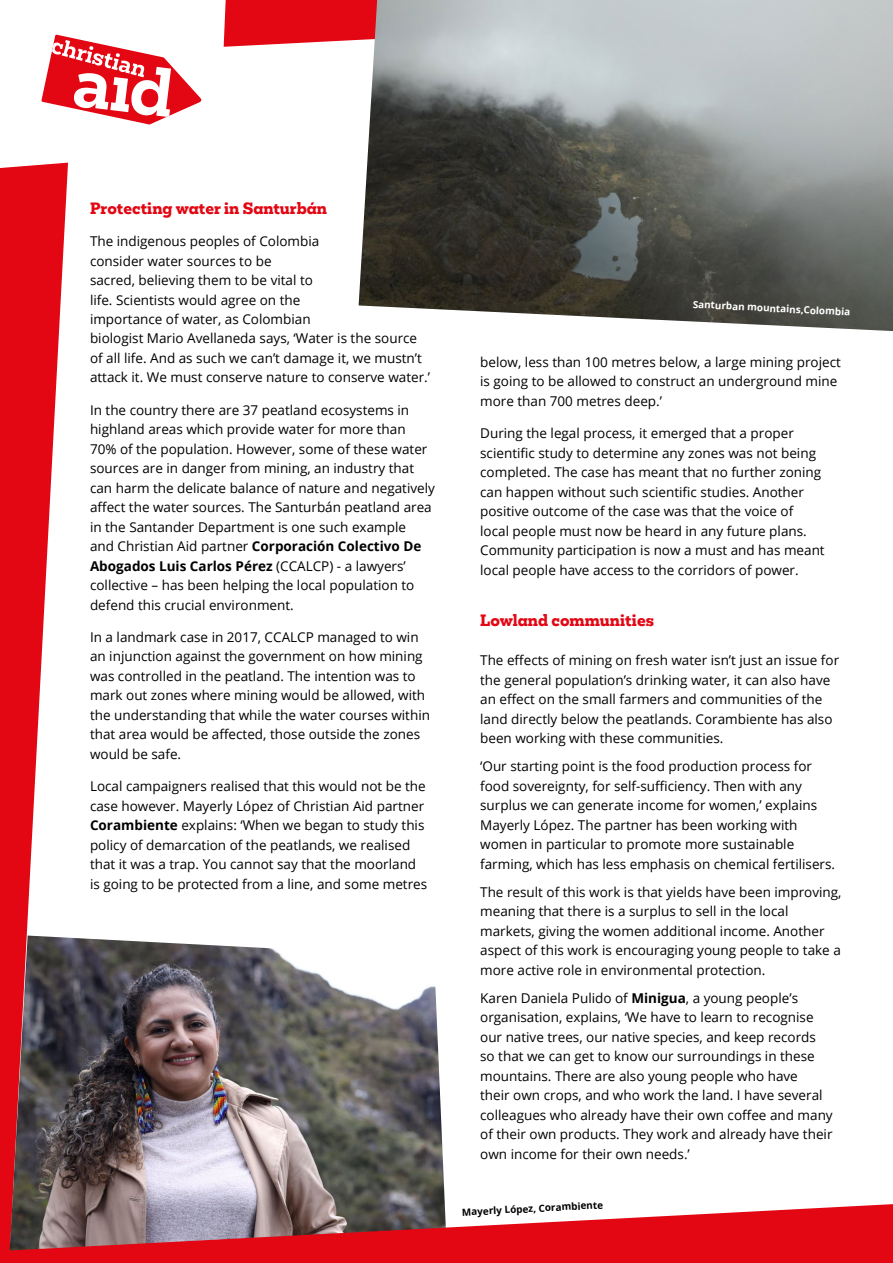
<style>
.page{position:relative;width:893px;height:1263px;background:#fff}
.page>*{position:absolute;margin:0;border:0;box-sizing:border-box;transform-origin:0 0}
.t1{font:800 15px "Mokoko";color:#e30613}
.t2{font:13.5px/19.5px "Open Sans";color:#000}
.t3{font:700 9.9px "Open Sans";color:#fff}
.t4{font:700 9.9px "Open Sans";color:#000}
.s1{font-weight:700}
</style>
<div class="page">
<svg style="left:41px;top:0;width:318px;height:163px"></svg>
<svg style="left:0;top:163px;width:68px;height:1041px;fill:#e30613"></svg>
<img style="left:359px;top:0;width:534px;height:331px">
<img style="left:9px;top:935px;width:436px;height:269px">
<svg style="left:0;top:1204px;width:893px;height:59px;background:#c83e47"></svg>
<p class="t1" style="left:90px;top:198px;width:239px">Protecting water in Santurbán</p>
<p class="t2" style="left:90px;top:231px;width:342px">The indigenous peoples of Colombia<br>consider water sources to be<br>sacred, believing them to be vital to<br>life. Scientists would agree on the<br>importance of water, as Colombian<br>biologist Mario Avellaneda says, ‘Water is the source of all life. And as such we can’t damage it, we mustn’t attack it. We must conserve nature to conserve water.’</p>
<p class="t2" style="left:90px;top:400px;width:346px">In the country there are 37 peatland ecosystems in highland areas which provide water for more than 70% of the population. However, some of these water sources are in danger from mining, an industry that can harm the delicate balance of nature and negatively affect the water sources. The Santurbán peatland area in the Santander Department is one such example<br>and Christian Aid partner <span class="s1">Corporación Colectivo De Abogados Luis Carlos Pérez</span> (CCALCP) - a lawyers’ collective – has been helping the local population to defend this crucial environment.</p>
<p class="t2" style="left:90px;top:627px;width:342px">In a landmark case in 2017, CCALCP managed to win an injunction against the government on how mining was controlled in the peatland. The intention was to mark out zones where mining would be allowed, with the understanding that while the water courses within that area would be affected, those outside the zones would be safe.</p>
<p class="t2" style="left:90px;top:776px;width:339px">Local campaigners realised that this would not be the case however. Mayerly López of Christian Aid partner <span class="s1">Corambiente</span> explains: ‘When we began to study this policy of demarcation of the peatlands, we realised that it was a trap. You cannot say that the moorland is going to be protected from a line, and some metres</p>
<p class="t3" style="left:693px;top:297px;width:159px;rotate:3deg">Santurban mountains,Colombia</p>
<p class="t2" style="left:480px;top:352px;width:362px">below, less than 100 metres below, a large mining project is going to be allowed to construct an underground mine more than 700 metres deep.’</p>
<p class="t2" style="left:480px;top:423px;width:346px">During the legal process, it emerged that a proper scientific study to determine any zones was not being completed. The case has meant that no further zoning can happen without such scientific studies. Another positive outcome of the case was that the voice of local people must now be heard in any future plans.<br>Community participation is now a must and has meant local people have access to the corridors of power.</p>
<p class="t1" style="left:480px;top:611px;width:175px">Lowland communities</p>
<p class="t2" style="left:480px;top:650px;width:360px">The effects of mining on fresh water isn’t just an issue for the general population’s drinking water, it can also have an effect on the small farmers and communities of the land directly below the peatlands. Corambiente has also been working with these communities.</p>
<p class="t2" style="left:480px;top:756px;width:356px">‘Our starting point is the food production process for food sovereignty, for self-sufficiency. Then with any surplus we can generate income for women,’ explains Mayerly López. The partner has been working with women in particular to promote more sustainable farming, which has less emphasis on chemical fertilisers.</p>
<p class="t2" style="left:480px;top:882px;width:363px">The result of this work is that yields have been improving, meaning that there is a surplus to sell in the local markets, giving the women additional income. Another aspect of this work is encouraging young people to take a more active role in environmental protection.</p>
<p class="t2" style="left:480px;top:988px;width:354px">Karen Daniela Pulido of <span class="s1">Minigua</span>, a young people’s organisation, explains, ‘We have to learn to recognise our native trees, our native species, and keep records so that we can get to know our surroundings in these mountains. There are also young people who have<br>their own crops, and who work the land. I have several colleagues who already have their own coffee and many of their own products. They work and already have their own income for their own needs.’</p>
<p class="t4" style="left:462px;top:1205px;width:143px;rotate:-3deg">Mayerly López, Corambiente</p>
</div>
